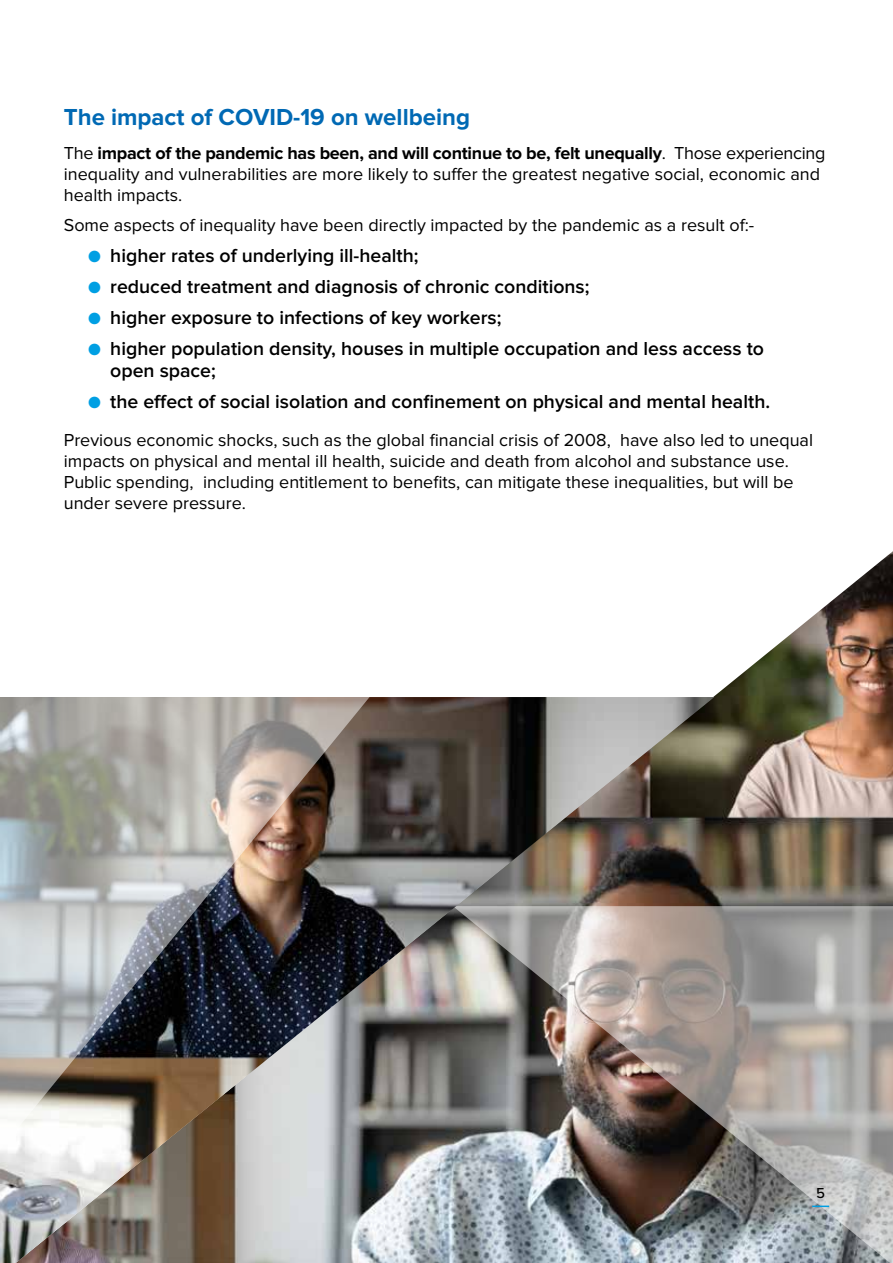
<style>
.page{position:relative;width:893px;height:1263px;background:#fff}
.page>*{position:absolute;margin:0;border:0;box-sizing:border-box;transform-origin:0 0}
.t1{font:700 24px "Proxima Nova";color:#0069b4}
.t2{font:600 19.5px/22.5px "Proxima Nova";color:#000}
.t3{font:18px/21px "Proxima Nova";color:#000}
.t4{font:500 15px "Proxima Nova";color:#000}
.s1{font-weight:700}
.s2{color:#009fe3}
</style>
<div class="page">
<img style="left:713px;top:551px;width:180px;height:355px">
<svg style="left:714px;top:906px;width:179px;height:357px;background:#a2a09f"></svg>
<img style="left:0;top:697px;width:714px;height:566px">
<img style="left:0;top:697px;width:370px;height:453px">
<svg style="left:812px;top:1205px;width:17px;height:2px"></svg>
<h1 class="t1" style="left:64px;top:103px;width:408px">The impact of COVID-19 on wellbeing</h1>
<p class="t3" style="left:64px;top:143px;width:763px">The <span class="s1">impact of the pandemic has been, and will continue to be, felt unequally</span>. Those experiencing inequality and vulnerabilities are more likely to suffer the greatest negative social, economic and health impacts.</p>
<p class="t3" style="left:64px;top:214px;width:692px">Some aspects of inequality have been directly impacted by the pandemic as a result of:-</p>
<p class="t2" style="left:88px;top:244px;width:332px"><span class="s2">●</span> higher rates of underlying ill-health;</p>
<p class="t2" style="left:88px;top:275px;width:503px"><span class="s2">●</span> reduced treatment and diagnosis of chronic conditions;</p>
<p class="t2" style="left:88px;top:306px;width:415px"><span class="s2">●</span> higher exposure to infections of key workers;</p>
<p class="t2" style="left:110px;top:337px;width:655px;text-indent:-23px"><span class="s2">●</span> higher population density, houses in multiple occupation and less access to open space;</p>
<p class="t2" style="left:88px;top:391px;width:684px"><span class="s2">●</span> the effect of social isolation and confinement on physical and mental health.</p>
<p class="t3" style="left:64px;top:430px;width:751px">Previous economic shocks, such as the global financial crisis of 2008, have also led to unequal impacts on physical and mental ill health, suicide and death from alcohol and substance use.<br>Public spending, including entitlement to benefits, can mitigate these inequalities, but will be under severe pressure.</p>
<p class="t4" style="left:816px;top:1182px;width:10px">5</p>
</div>
